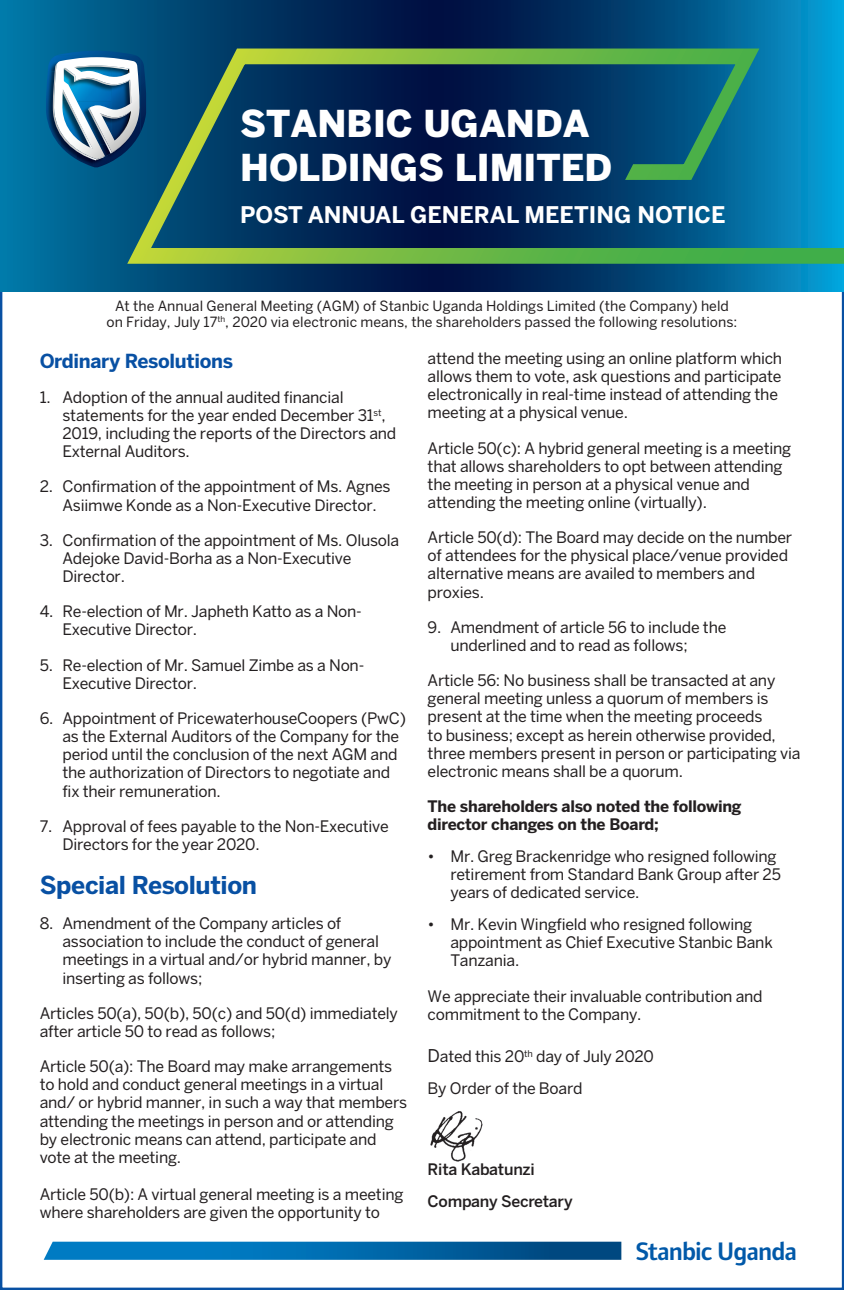
<style>
.page{position:relative;width:844px;height:1290px;background:#fff}
.page>*{position:absolute;margin:0;border:0;box-sizing:border-box;transform-origin:0 0}
.t1{font:900 36.75px/44.1px "Benton Sans";color:#fff}
.t2{font:600 26.25px "Standard Bank";letter-spacing:-.035em;color:#0159a9}
.t3{font:700 24.5px "Benton Sans";letter-spacing:-.015em;color:#0850a3}
.t4{font:700 22.75px "Benton Sans";color:#fff}
.t5{font:700 19.25px "Benton Sans";letter-spacing:-.015em;color:#0850a3}
.t6{font:15.75px/18px "Benton Sans";letter-spacing:-.015em;color:#231f20}
.t7{font:700 15.75px/18.2px "Benton Sans";letter-spacing:-.015em;color:#231f20}
.t8{font:500 15.75px/31.8px "Benton Sans";letter-spacing:-.015em;color:#231f20}
.t9{font:14px/16.1px "Benton Sans";color:#231f20;text-align:center}
.s1{font-size:17.5px}
</style>
<div class="page">
<img style="left:430px;top:1111px;width:53px;height:51px">
<svg style="left:0;top:0;width:843px;height:291px;background:#004f7f"></svg>
<svg style="left:44px;top:1241px;width:577px;height:19px;background:#0d6fae"></svg>
<svg style="left:115px;top:41px;width:728px;height:231px;background:#135268"></svg>
<img style="left:48px;top:56px;width:5px;height:16px">
<img style="left:45px;top:72px;width:8px;height:75px">
<img style="left:77px;top:160px;width:16px;height:7px">
<img style="left:109px;top:160px;width:16px;height:3px">
<img style="left:93px;top:160px;width:16px;height:7px">
<svg style="left:53px;top:51px;width:93px;height:109px"></svg>
<h1 class="t1" style="left:240px;top:101px;width:373px">STANBIC UGANDA<br>HOLDINGS LIMITED</h1>
<h3 class="t4" style="left:240px;top:202px;width:487px">POST ANNUAL GENERAL MEETING NOTICE</h3>
<p class="t9" style="left:107px;top:297px;width:632px">At the Annual General Meeting (AGM) of Stanbic Uganda Holdings Limited (the Company) held on Friday, July 17<sup>th</sup>, 2020 via electronic means, the shareholders passed the following resolutions:</p>
<p class="t6" style="left:427px;top:349px;width:356px">attend the meeting using an online platform which allows them to vote, ask questions and participate electronically in real-time instead of attending the meeting at a physical venue.</p>
<p class="t6" style="left:427px;top:439px;width:365px">Article 50(c): A hybrid general meeting is a meeting that allows shareholders to opt between attending the meeting in person at a physical venue and attending the meeting online (virtually).</p>
<p class="t6" style="left:427px;top:528px;width:366px">Article 50(d): The Board may decide on the number of attendees for the physical place/venue provided alternative means are availed to members and proxies.</p>
<p class="t6" style="left:450px;top:618px;width:277px;text-indent:-23px">9. Amendment of article 56 to include the underlined and to read as follows;</p>
<p class="t6" style="left:427px;top:671px;width:374px">Article 56: No business shall be transacted at any general meeting unless a quorum of members is present at the time when the meeting proceeds<br>to business; except as herein otherwise provided, three members present in person or participating via electronic means shall be a quorum.</p>
<p class="t7" style="left:427px;top:797px;width:315px">The shareholders also noted the following director changes on the Board;</p>
<p class="t6" style="left:450px;top:847px;width:332px;text-indent:-23px">• Mr. Greg Brackenridge who resigned following retirement from Standard Bank Group after 25 years of dedicated service.</p>
<p class="t6" style="left:450px;top:915px;width:324px;text-indent:-23px">• Mr. Kevin Wingfield who resigned following appointment as Chief Executive Stanbic Bank<br>Tanzania.</p>
<p class="t6" style="left:427px;top:986px;width:336px">We appreciate their invaluable contribution and commitment to the Company.</p>
<p class="t6" style="left:427px;top:1040px;width:228px;line-height:31.8px"><span class="s1">D</span>ated this 20<sup>th</sup> day of July 2020<br>By Order of the Board</p>
<p class="t5" style="left:40px;top:349px;width:195px">Ordinary Resolutions</p>
<p class="t6" style="left:62px;top:388px;width:335px;text-indent:-23px">1. Adoption of the annual audited financial statements for the year ended December 31<sup>st</sup>, 2019, including the reports of the Directors and External Auditors.</p>
<p class="t6" style="left:40px;top:477px;width:352px;text-align:center">2. Confirmation of the appointment of Ms. Agnes<br>Asiimwe Konde as a Non-Executive Director.</p>
<p class="t6" style="left:62px;top:531px;width:338px;text-indent:-23px">3. Confirmation of the appointment of Ms. Olusola<br>Adejoke David-Borha as a Non-Executive<br>Director.</p>
<p class="t6" style="left:62px;top:602px;width:301px;text-indent:-23px">4. Re-election of Mr. Japheth Katto as a Non-<br>Executive Director.</p>
<p class="t6" style="left:62px;top:656px;width:303px;text-indent:-23px">5. Re-election of Mr. Samuel Zimbe as a Non-<br>Executive Director.</p>
<p class="t6" style="left:62px;top:709px;width:345px;text-indent:-23px">6. Appointment of PricewaterhouseCoopers (PwC) as the External Auditors of the Company for the period until the conclusion of the next AGM and the authorization of Directors to negotiate and fix their remuneration.</p>
<p class="t6" style="left:62px;top:817px;width:328px;text-indent:-23px">7. Approval of fees payable to the Non-Executive<br>Directors for the year 2020.</p>
<h3 class="t3" style="left:40px;top:870px;width:219px">Special Resolution</h3>
<p class="t6" style="left:62px;top:914px;width:330px;text-indent:-23px">8. Amendment of the Company articles of association to include the conduct of general meetings in a virtual and/or hybrid manner, by inserting as follows;</p>
<p class="t6" style="left:40px;top:1004px;width:359px">Articles 50(a), 50(b), 50(c) and 50(d) immediately after article 50 to read as follows;</p>
<p class="t6" style="left:40px;top:1057px;width:369px">Article 50(a): The Board may make arrangements to hold and conduct general meetings in a virtual and/ or hybrid manner, in such a way that members attending the meetings in person and or attending by electronic means can attend, participate and vote at the meeting.</p>
<p class="t6" style="left:40px;top:1185px;width:365px">Article 50(b): A virtual general meeting is a meeting where shareholders are given the opportunity to</p>
<p class="t8" style="left:427px;top:1153px;width:146px">Rita Kabatunzi<br>Company Secretary</p>
<h2 class="t2" style="left:635px;top:1238px;width:163px">Stanbic Uganda</h2>
</div>
